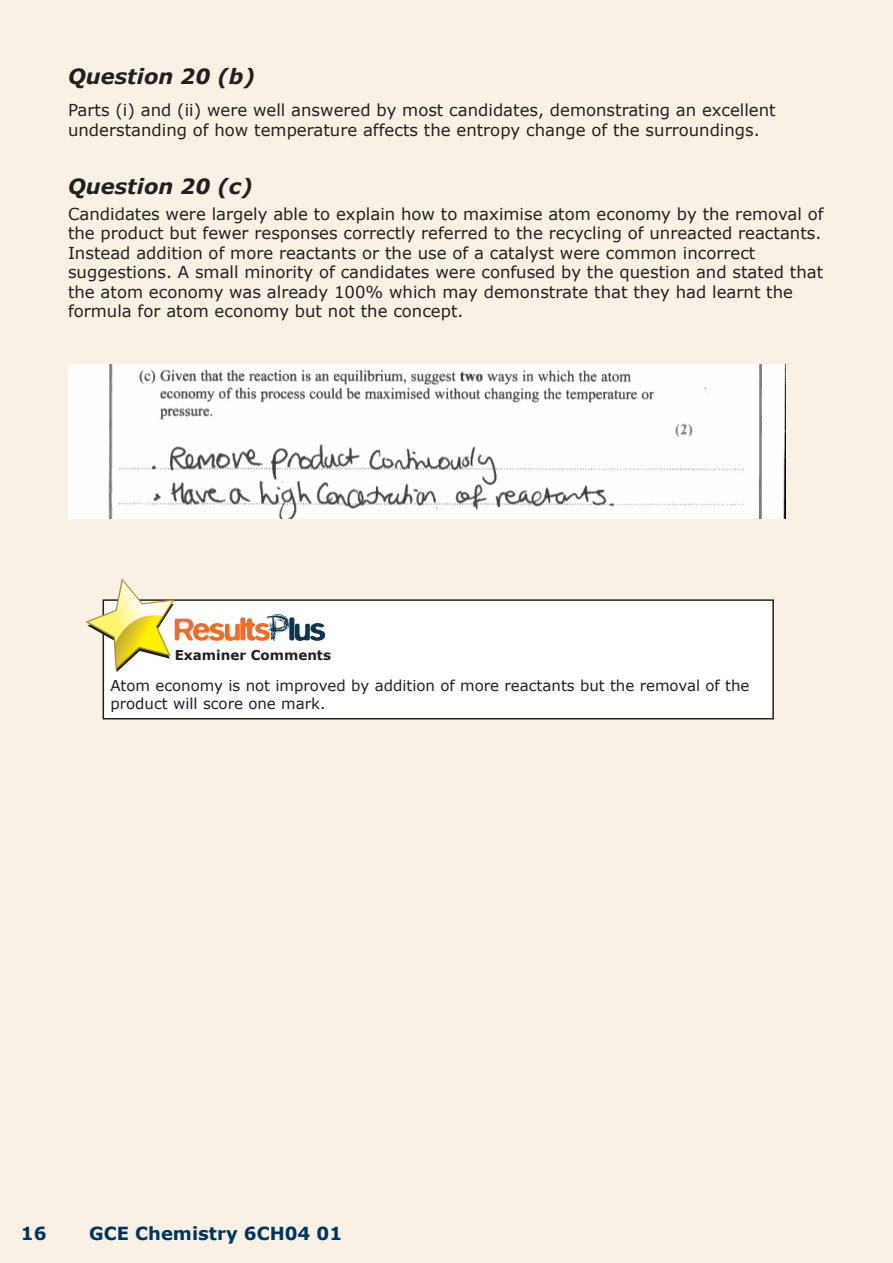
<style>
.page{position:relative;width:893px;height:1263px;background:#f9f2e4}
.page>*{position:absolute;margin:0;border:0;box-sizing:border-box;transform-origin:0 0}
.t1{font:italic 700 21px "Verdana";color:#231f20}
.t2{font:700 18px "Verdana";color:#00345e}
.t3{font:16.5px/19.5px "Verdana";color:#231f20}
.t4{font:15px/18px "Verdana";color:#231f20}
.t5{font:700 13.5px "Verdana";color:#231f20}
</style>
<div class="page">
<img style="left:68px;top:364px;width:717px;height:155px">
<div style="left:103px;top:600px;width:670px;height:119px;background:#fff"></div>
<div style="left:103px;top:599px;width:671px;height:120px;border:2px solid #231f20"></div>
<svg style="left:85px;top:578px;width:240px;height:94px"></svg>
<p class="t1" style="left:68px;top:63px;width:189px">Question 20 (b)</p>
<p class="t3" style="left:68px;top:100px;width:709px">Parts (i) and (ii) were well answered by most candidates, demonstrating an excellent understanding of how temperature affects the entropy change of the surroundings.</p>
<p class="t1" style="left:68px;top:173px;width:186px">Question 20 (c)</p>
<p class="t3" style="left:68px;top:204px;width:757px">Candidates were largely able to explain how to maximise atom economy by the removal of the product but fewer responses correctly referred to the recycling of unreacted reactants.<br>Instead addition of more reactants or the use of a catalyst were common incorrect suggestions. A small minority of candidates were confused by the question and stated that the atom economy was already 100% which may demonstrate that they had learnt the formula for atom economy but not the concept.</p>
<p class="t5" style="left:175px;top:646px;width:158px">Examiner Comments</p>
<p class="t4" style="left:110px;top:676px;width:640px">Atom economy is not improved by addition of more reactants but the removal of the product will score one mark.</p>
<p class="t2" style="left:21px;top:1222px;width:27px">16</p>
<p class="t2" style="left:89px;top:1222px;width:255px">GCE Chemistry 6CH04 01</p>
</div>
